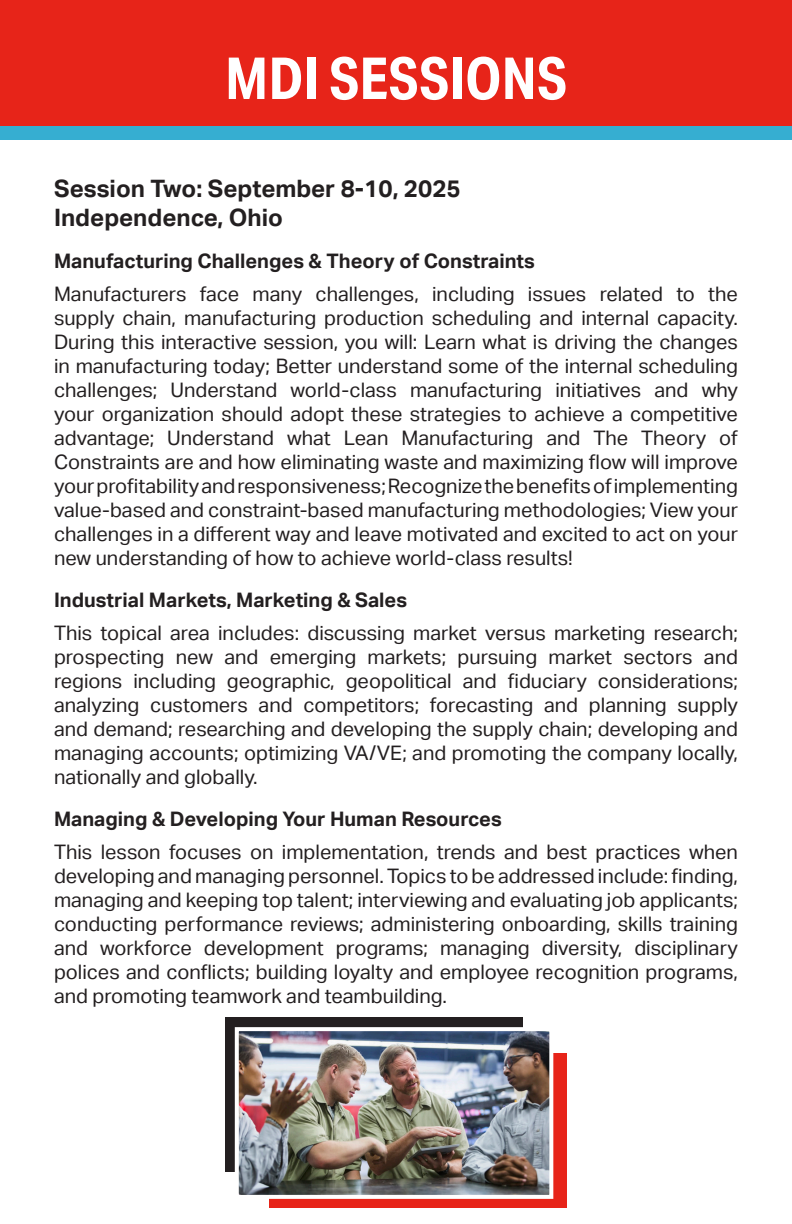
<style>
.page{position:relative;width:792px;height:1224px;background:#fff}
.page>*{position:absolute;margin:0;border:0;box-sizing:border-box;transform-origin:0 0}
.t1{font:700 58px "Aktiv Grotesk Cd";color:#fff}
.t2{font:700 24px "Aktiv Grotesk";color:#231f20}
.t3{font:20px/24px "Aktiv Grotesk";color:#231f20;text-align:justify}
.t4{font:700 20px "Aktiv Grotesk";color:#231f20}
</style>
<div class="page">
<svg style="left:0;top:0;width:792px;height:140px;background:#d5312b"></svg>
<div style="left:269px;top:1053px;width:298px;height:155px;background:#e72419"></div>
<div style="left:225px;top:1018px;width:298px;height:154px;background:#231f20"></div>
<img style="left:240px;top:1032px;width:308px;height:162px">
<div style="left:235px;top:1027px;width:318px;height:172px;border:4px solid #fff"></div>
<p class="t1" style="left:225px;top:43px;width:344px">MDI SESSIONS</p>
<p class="t2" style="left:54px;top:175px;width:408px">Session Two: September 8-10, 2025</p>
<p class="t2" style="left:54px;top:204px;width:230px">Independence, Ohio</p>
<p class="t4" style="left:54px;top:249px;width:482px">Manufacturing Challenges &amp; Theory of Constraints</p>
<p class="t3" style="left:54px;top:282px;width:686px">Manufacturers face many challenges, including issues related to the supply chain, manufacturing production scheduling and internal capacity.<br>During this interactive session, you will: Learn what is driving the changes in manufacturing today; Better understand some of the internal scheduling challenges; Understand world-class manufacturing initiatives and why your organization should adopt these strategies to achieve a competitive advantage; Understand what Lean Manufacturing and The Theory of Constraints are and how eliminating waste and maximizing flow will improve your profitability and responsiveness; Recognize the benefits of implementing value-based and constraint-based manufacturing methodologies; View your challenges in a different way and leave motivated and excited to act on your new understanding of how to achieve world-class results!</p>
<p class="t4" style="left:54px;top:588px;width:355px">Industrial Markets, Marketing &amp; Sales</p>
<p class="t3" style="left:54px;top:621px;width:686px">This topical area includes: discussing market versus marketing research; prospecting new and emerging markets; pursuing market sectors and regions including geographic, geopolitical and fiduciary considerations; analyzing customers and competitors; forecasting and planning supply and demand; researching and developing the supply chain; developing and managing accounts; optimizing VA/VE; and promoting the company locally, nationally and globally.</p>
<p class="t4" style="left:54px;top:807px;width:449px">Managing &amp; Developing Your Human Resources</p>
<p class="t3" style="left:54px;top:840px;width:686px">This lesson focuses on implementation, trends and best practices when developing and managing personnel. Topics to be addressed include: finding, managing and keeping top talent; interviewing and evaluating job applicants; conducting performance reviews; administering onboarding, skills training and workforce development programs; managing diversity, disciplinary polices and conflicts; building loyalty and employee recognition programs, and promoting teamwork and teambuilding.</p>
</div>
